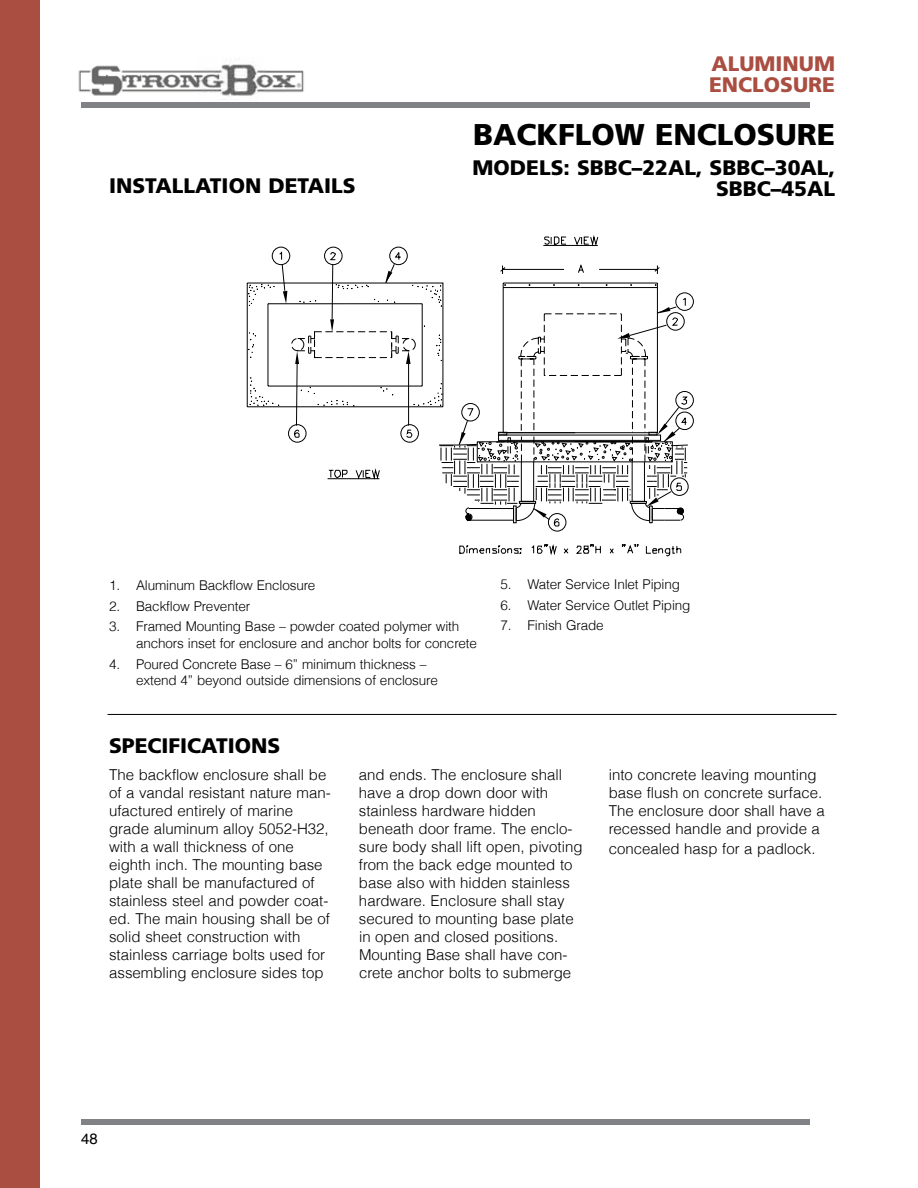
<style>
.page{position:relative;width:918px;height:1188px;background:#fff}
.page>*{position:absolute;margin:0;border:0;box-sizing:border-box;transform-origin:0 0}
.t1{font:900 30px "Frutiger";color:#000}
.t2{font:900 21px/21px "Frutiger";color:#000;text-align:right}
.t3{font:900 21px/21px "Frutiger";color:#aa4e42}
.t4{font:300 15px/18px "Helvetica";color:#000}
.t5{font:15px "Helvetica";color:#000}
.t6{font:300 13.5px/16.5px "Helvetica";letter-spacing:-.01em;color:#000}
</style>
<div class="page">
<div style="left:81px;top:1119px;width:729px;height:6px;background:#808285"></div>
<div style="left:81px;top:102px;width:729px;height:6px;background:#808285"></div>
<img style="left:78px;top:58px;width:226px;height:38px">
<div style="left:0;top:0;width:39px;height:1188px;background:#aa4e42"></div>
<hr style="left:108px;top:714px;width:729px;height:1px;background:#000">
<svg style="left:459px;top:523px;width:222px;height:34px"></svg>
<svg style="left:246px;top:263px;width:442px;height:260px"></svg>
<h2 class="t2" style="left:109px;top:175px;width:37px">INSTALLATIO</h2>
<h2 class="t2" style="left:245px;top:175px;width:53px">N DETAILS</h2>
<h2 class="t3" style="left:709px;top:53px;width:128px">ALUMINUM<br>ENCLOSURE</h2>
<h1 class="t1" style="left:473px;top:117px;width:43px">BACKFLOW</h1>
<h1 class="t1" style="left:655px;top:117px;width:62px">ENCLOS</h1>
<h1 class="t1" style="left:775px;top:117px;width:58px">URE</h1>
<h2 class="t2" style="left:473px;top:157px;width:36px">MODELS</h2>
<h2 class="t2" style="left:564px;top:157px;width:273px">: SBBC–22AL, SBBC–30AL,<br>SBBC–45AL</h2>
<p class="t6" style="left:109px;top:576px;width:208px">1. Aluminum Backflow Enclosure</p>
<p class="t6" style="left:109px;top:597px;width:143px">2. Backflow Preventer</p>
<p class="t6" style="left:136px;top:618px;width:342px;text-indent:-27px">3. Framed Mounting Base – powder coated polymer with anchors inset for enclosure and anchor bolts for concrete</p>
<p class="t6" style="left:136px;top:655px;width:303px;text-indent:-27px">4. Poured Concrete Base – 6” minimum thickness – extend 4” beyond outside dimensions of enclosure</p>
<h2 class="t2" style="left:109px;top:735px;width:26px">SPECIFICATIO</h2>
<h2 class="t2" style="left:251px;top:735px;width:28px">NS</h2>
<p class="t6" style="left:501px;top:575px;width:181px">5. Water Service Inlet Piping</p>
<p class="t6" style="left:501px;top:596px;width:191px">6. Water Service Outlet Piping</p>
<p class="t6" style="left:501px;top:617px;width:105px">7. Finish Grade</p>
<p class="t4" style="left:109px;top:765px;width:223px">The backflow enclosure shall be of a vandal resistant nature man&shy;ufactured entirely of marine grade aluminum alloy 5052-H32, with a wall thickness of one eighth inch. The mounting base plate shall be manufactured of stainless steel and powder coat&shy;ed. The main housing shall be of solid sheet construction with stainless carriage bolts used for assembling enclosure sides top</p>
<p class="t4" style="left:359px;top:765px;width:225px">and ends. The enclosure shall have a drop down door with stainless hardware hidden beneath door frame. The enclo&shy;sure body shall lift open, pivoting from the back edge mounted to base also with hidden stainless hardware. Enclosure shall stay secured to mounting base plate in open and closed positions.<br>Mounting Base shall have con&shy;crete anchor bolts to submerge</p>
<p class="t4" style="left:609px;top:765px;width:218px">into concrete leaving mounting base flush on concrete surface.<br>The enclosure door shall have a recessed handle and provide a</p>
<p class="t4" style="left:609px;top:839px;width:208px">concealed hasp for a padlock.</p>
<p class="t5" style="left:81px;top:1128px;width:18px">48</p>
</div>
